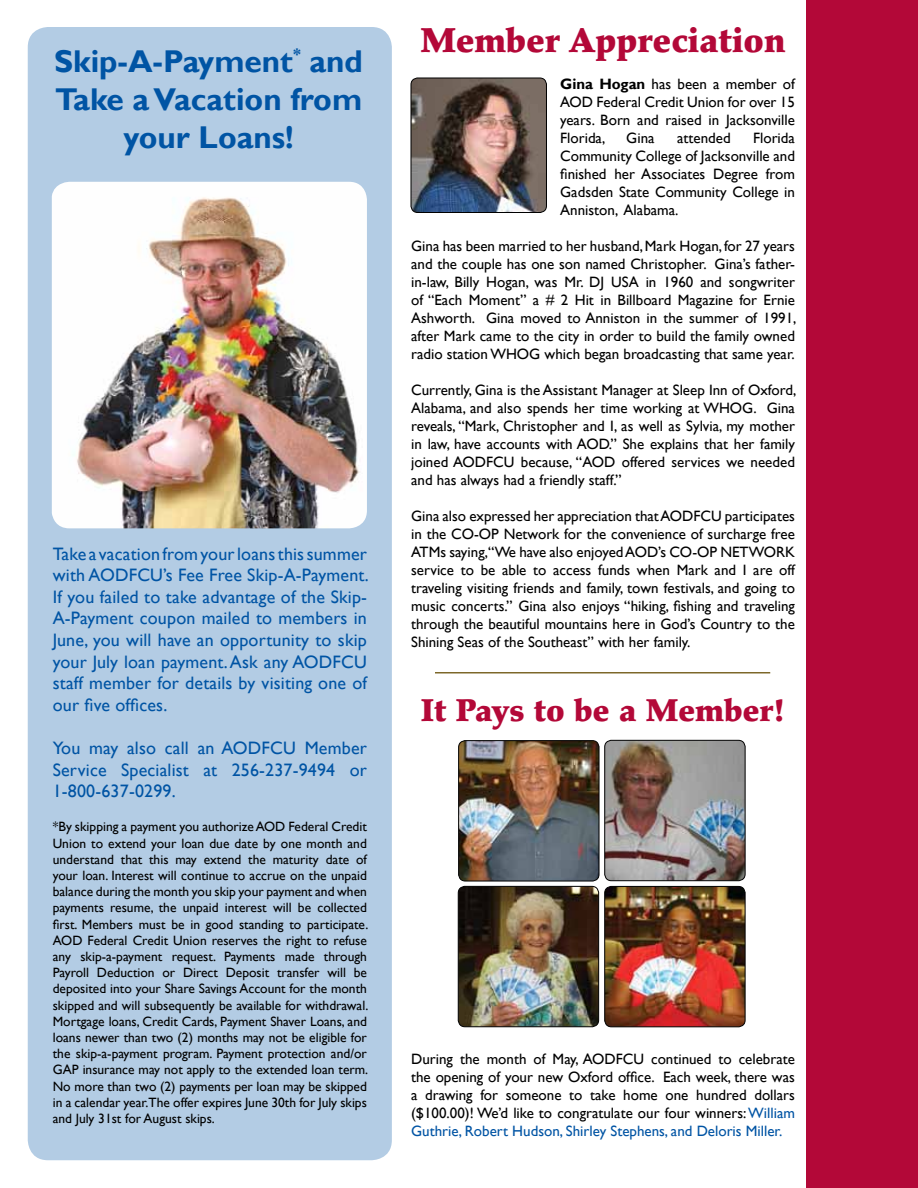
<style>
.page{position:relative;width:918px;height:1188px;background:#fff}
.page>*{position:absolute;margin:0;border:0;box-sizing:border-box;transform-origin:0 0}
.t1{font:900 34.5px "Palatino LT Std";color:#b30838}
.t2{font:700 31.5px/37.8px "Gill Sans";color:#0054a4;text-align:center}
.t3{font:900 31.5px "Palatino LT Std";color:#b30838}
.t4{font:18px/21.6px "Gill Sans";letter-spacing:.01em;color:#0054a4;text-align:justify}
.t5{font:15px/18px "Gill Sans";color:#000;text-align:justify}
.t6{font:15px/18px "Gill Sans";color:#000;text-align:justify}
.t7{font:13.5px/16.2px "Gill Sans";color:#000;text-align:justify}
.s1{font-weight:700}
.s2{color:#0054a4}
</style>
<div class="page">
<div style="left:28px;top:27px;width:364px;height:1133px;background:#b3cce4;border-radius:20px"></div>
<div style="left:806px;top:0;width:112px;height:1188px;background:#b30838"></div>
<img style="left:411px;top:78px;width:135px;height:135px">
<div style="left:411px;top:78px;width:136px;height:135px;border:1px solid #000;border-radius:7px"></div>
<img style="left:605px;top:886px;width:140px;height:141px">
<div style="left:604px;top:886px;width:141px;height:141px;border:1px solid #000;border-radius:7px"></div>
<img style="left:458px;top:886px;width:141px;height:141px">
<div style="left:458px;top:886px;width:141px;height:141px;border:1px solid #000;border-radius:7px"></div>
<img style="left:605px;top:740px;width:140px;height:141px">
<div style="left:604px;top:740px;width:141px;height:141px;border:1px solid #000;border-radius:7px"></div>
<img style="left:459px;top:741px;width:140px;height:140px">
<div style="left:458px;top:740px;width:141px;height:141px;border:1px solid #000;border-radius:7px"></div>
<img style="left:52px;top:182px;width:315px;height:346px">
<hr style="left:435px;top:672px;width:335px;height:2px;background:#7d682a">
<h2 class="t2" style="left:54px;top:44px;width:310px">Skip-A-Payment<sup>*</sup> and<br>Take a Vacation from your Loans!</h2>
<p class="t4" style="left:53px;top:543px;width:317px">Take a vacation from your loans this summer with AODFCU’s Fee Free Skip-A-Payment.<br>If you failed to take advantage of the Skip-A-Payment coupon mailed to members in June, you will have an opportunity to skip your July loan payment. Ask any AODFCU staff member for details by visiting one of our five offices.</p>
<p class="t4" style="left:53px;top:737px;width:316px">You may also call an AODFCU Member Service Specialist at 256-237-9494 or 1-800-637-0299.</p>
<p class="t7" style="left:53px;top:819px;width:317px">*By skipping a payment you authorize AOD Federal Credit Union to extend your loan due date by one month and understand that this may extend the maturity date of your loan. Interest will continue to accrue on the unpaid balance during the month you skip your payment and when payments resume, the unpaid interest will be collected first. Members must be in good standing to participate.<br>AOD Federal Credit Union reserves the right to refuse any skip-a-payment request. Payments made through Payroll Deduction or Direct Deposit transfer will be deposited into your Share Savings Account for the month skipped and will subsequently be available for withdrawal.<br>Mortgage loans, Credit Cards, Payment Shaver Loans, and loans newer than two (2) months may not be eligible for the skip-a-payment program. Payment protection and/or GAP insurance may not apply to the extended loan term.<br>No more than two (2) payments per loan may be skipped in a calendar year.The offer expires June 30th for July skips and July 31st for August skips.</p>
<h1 class="t1" style="left:420px;top:20px;width:367px">Member Appreciation</h1>
<p class="t5" style="left:560px;top:75px;width:236px"><span class="s1">Gina Hogan</span> has been a member of AOD Federal Credit Union for over 15 years. Born and raised in Jacksonville Florida,</p>
<p class="t5" style="left:626px;top:129px;width:30px">Gina</p>
<p class="t5" style="left:677px;top:129px;width:55px">attended</p>
<p class="t5" style="left:560px;top:129px;width:236px;text-indent:193px">Florida Community College of Jacksonville and finished her Associates Degree from Gadsden State Community College in Anniston, Alabama.</p>
<p class="t5" style="left:411px;top:237px;width:387px">Gina has been married to her husband, Mark Hogan, for 27 years and the couple has one son named Christopher. Gina’s father&shy;in-law, Billy Hogan, was Mr. DJ USA in 1960 and songwriter of “Each Moment” a # 2 Hit in Billboard Magazine for Ernie Ashworth. Gina moved to Anniston in the summer of 1991, after Mark came to the city in order to build the family owned radio station WHOG which began broadcasting that same year.</p>
<p class="t5" style="left:411px;top:381px;width:387px">Currently, Gina is the Assistant Manager at Sleep Inn of Oxford, Alabama, and also spends her time working at WHOG. Gina reveals, “Mark, Christopher and I, as well as Sylvia, my mother in law, have accounts with AOD.” She explains that her family joined AODFCU because, “AOD offered services we needed and has always had a friendly staff.”</p>
<p class="t5" style="left:411px;top:507px;width:385px">Gina also expressed her appreciation that AODFCU participates in the CO-OP Network for the convenience of surcharge free ATMs saying,“We have also enjoyed AOD’s CO-OP NETWORK service to be able to access funds when Mark and I are off traveling visiting friends and family, town festivals, and going to music concerts.” Gina also enjoys “hiking, fishing and traveling through the beautiful mountains here in God’s Country to the Shining Seas of the Southeast” with her family.</p>
<h2 class="t3" style="left:421px;top:692px;width:366px">It Pays to be a Member!</h2>
<p class="t6" style="left:411px;top:1051px;width:385px">During the month of May, AODFCU continued to celebrate the opening of your new Oxford office. Each week, there was a drawing for someone to take home one hundred dollars ($100.00)! We’d like to congratulate our four winners: <span class="s2">William Guthrie, Robert Hudson, Shirley Stephens, and Deloris Miller.</span></p>
</div>
